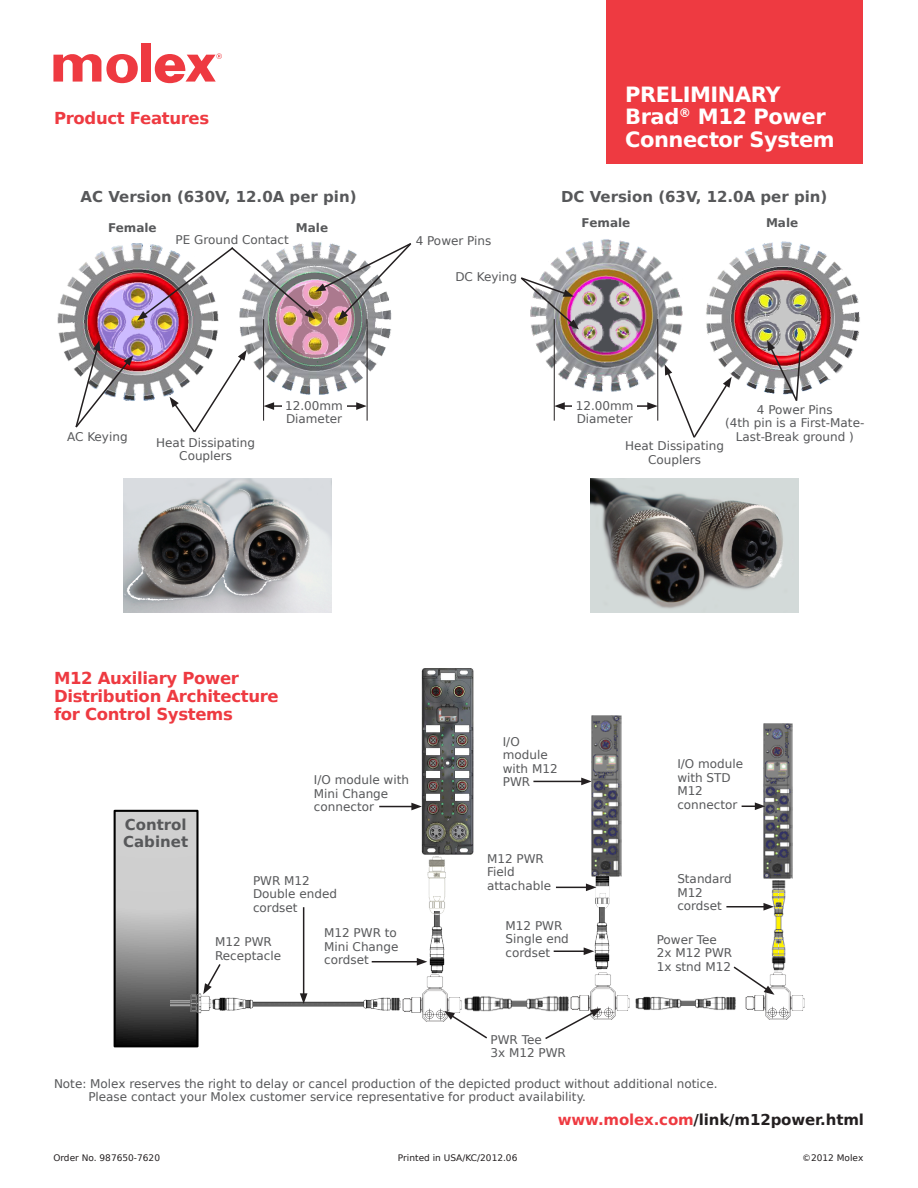
<style>
.page{position:relative;width:918px;height:1188px;background:#fff}
.page>*{position:absolute;margin:0;border:0;box-sizing:border-box;transform-origin:0 0}
.t1{font:700 21px/22.5px "Bitstream Vera Sans";letter-spacing:-.02em;color:#fff}
.subhead_red{font:700 16.5px/18px "Bitstream Vera Sans";letter-spacing:-.02em;color:#ee3a41}
.subhead_specificatio{font:700 15px "Bitstream Vera Sans";color:#57585a}
.t2{font:700 15px "Bitstream Vera Sans";letter-spacing:-.01em;color:#231f20}
.footnote{font:12px/13.5px "Bitstream Vera Sans";color:#57585a}
.footnote-2{font:700 12px "Bitstream Vera Sans";color:#57585a}
.boilerplate{font:9px "Bitstream Vera Sans";color:#231f20}
.s1{color:#ee3a41}
</style>
<div class="page">
<div style="left:141px;top:43px;width:10px;height:39px;background:#ee3a41"></div>
<svg style="left:53px;top:54px;width:85px;height:29px"></svg>
<svg style="left:155px;top:53px;width:67px;height:30px"></svg>
<div style="left:607px;top:0;width:256px;height:164px;background:#ee3a41"></div>
<img style="left:771px;top:880px;width:15px;height:92px">
<svg style="left:117px;top:813px;width:79px;height:231px;background:#9c9c9c"></svg>
<div style="left:114px;top:810px;width:85px;height:237px;border:2px solid #000"></div>
<img style="left:592px;top:715px;width:30px;height:162px">
<img style="left:402px;top:974px;width:59px;height:47px">
<img style="left:595px;top:875px;width:15px;height:32px">
<img style="left:595px;top:907px;width:15px;height:62px">
<img style="left:212px;top:998px;width:189px;height:13px">
<img style="left:171px;top:993px;width:40px;height:20px">
<img style="left:421px;top:668px;width:52px;height:187px">
<img style="left:763px;top:723px;width:30px;height:156px">
<img style="left:571px;top:972px;width:59px;height:47px">
<img style="left:746px;top:972px;width:59px;height:47px">
<img style="left:429px;top:914px;width:15px;height:59px">
<img style="left:427px;top:857px;width:19px;height:57px">
<img style="left:465px;top:996px;width:104px;height:16px">
<img style="left:636px;top:996px;width:100px;height:14px">
<svg style="left:203px;top:964px;width:18px;height:30px"></svg>
<hr style="left:303px;top:907px;width:1px;height:89px;background:#231f20">
<svg style="left:300px;top:993px;width:7px;height:11px"></svg>
<hr style="left:372px;top:961px;width:47px;height:1px;background:#231f20">
<svg style="left:417px;top:958px;width:10px;height:8px"></svg>
<hr style="left:379px;top:806px;width:35px;height:1px;background:#231f20">
<svg style="left:411px;top:803px;width:11px;height:7px"></svg>
<svg style="left:444px;top:1011px;width:45px;height:28px"></svg>
<svg style="left:544px;top:1008px;width:57px;height:31px"></svg>
<hr style="left:554px;top:951px;width:32px;height:1px;background:#231f20">
<svg style="left:584px;top:947px;width:10px;height:8px"></svg>
<hr style="left:556px;top:887px;width:32px;height:1px;background:#231f20">
<svg style="left:586px;top:884px;width:10px;height:7px"></svg>
<hr style="left:533px;top:781px;width:51px;height:1px;background:#231f20">
<svg style="left:581px;top:778px;width:11px;height:7px"></svg>
<svg style="left:742px;top:802px;width:23px;height:8px"></svg>
<hr style="left:726px;top:906px;width:40px;height:2px;background:#231f20">
<svg style="left:763px;top:903px;width:11px;height:8px"></svg>
<svg style="left:733px;top:965px;width:42px;height:30px"></svg>
<img style="left:57px;top:243px;width:162px;height:158px">
<img style="left:240px;top:241px;width:151px;height:162px">
<img style="left:531px;top:239px;width:152px;height:156px">
<img style="left:706px;top:241px;width:154px;height:152px">
<img style="left:124px;top:478px;width:208px;height:135px">
<img style="left:590px;top:478px;width:208px;height:135px">
<hr style="left:263px;top:319px;width:1px;height:102px;background:#231f20">
<hr style="left:554px;top:319px;width:1px;height:102px;background:#231f20">
<hr style="left:367px;top:319px;width:1px;height:102px;background:#231f20">
<hr style="left:657px;top:319px;width:1px;height:102px;background:#231f20">
<hr style="left:272px;top:405px;width:87px;height:2px;background:#231f20">
<svg style="left:264px;top:402px;width:10px;height:8px"></svg>
<svg style="left:356px;top:402px;width:11px;height:8px"></svg>
<hr style="left:562px;top:405px;width:88px;height:2px;background:#231f20">
<svg style="left:554px;top:402px;width:11px;height:8px"></svg>
<svg style="left:647px;top:402px;width:11px;height:8px"></svg>
<div style="left:282px;top:401px;width:64px;height:37px;background:#fff"></div>
<div style="left:573px;top:401px;width:64px;height:37px;background:#fff"></div>
<img style="left:74px;top:340px;width:59px;height:88px">
<svg style="left:170px;top:350px;width:77px;height:83px"></svg>
<img style="left:137px;top:242px;width:275px;height:78px">
<svg style="left:520px;top:276px;width:59px;height:53px"></svg>
<svg style="left:665px;top:364px;width:67px;height:74px"></svg>
<svg style="left:767px;top:340px;width:37px;height:61px"></svg>
<p class="subhead_red" style="left:54px;top:109px;width:157px">Product Features</p>
<p class="t1" style="left:625px;top:83px;width:157px">PRELIMINARY</p>
<p class="t1" style="left:625px;top:106px;width:211px">Brad<sup>®</sup> M12 Power<br>Connector System</p>
<p class="subhead_specificatio" style="left:81px;top:188px;width:278px">AC Version (630V, 12.0A per pin)</p>
<p class="subhead_specificatio" style="left:561px;top:188px;width:268px">DC Version (63V, 12.0A per pin)</p>
<p class="footnote-2" style="left:108px;top:221px;width:50px">Female</p>
<p class="footnote-2" style="left:296px;top:221px;width:34px">Male</p>
<p class="footnote" style="left:176px;top:233px;width:115px">PE Ground Contact</p>
<p class="footnote" style="left:416px;top:234px;width:77px">4 Power Pins</p>
<p class="footnote" style="left:455px;top:270px;width:63px">DC Keying</p>
<p class="footnote-2" style="left:582px;top:215px;width:50px">Female</p>
<p class="footnote-2" style="left:766px;top:215px;width:34px">Male</p>
<p class="footnote" style="left:67px;top:430px;width:62px">AC Keying</p>
<p class="footnote" style="left:156px;top:436px;width:100px">Heat Dissipating</p>
<p class="footnote" style="left:179px;top:449px;width:54px">Couplers</p>
<p class="footnote" style="left:285px;top:399px;width:59px">12.00mm<br>Diameter</p>
<p class="footnote" style="left:576px;top:399px;width:59px">12.00mm<br>Diameter</p>
<p class="footnote" style="left:757px;top:403px;width:77px">4 Power Pins</p>
<p class="footnote" style="left:725px;top:416px;width:141px">(4th pin is a First-Mate-</p>
<p class="footnote" style="left:736px;top:430px;width:120px">Last-Break ground )</p>
<p class="footnote" style="left:625px;top:439px;width:100px">Heat Dissipating</p>
<p class="footnote" style="left:648px;top:453px;width:54px">Couplers</p>
<p class="subhead_red" style="left:54px;top:669px;width:226px">M12 Auxiliary Power<br>Distribution Architecture</p>
<p class="subhead_red" style="left:54px;top:705px;width:180px">for Control Systems</p>
<p class="subhead_specificatio" style="left:125px;top:816px;width:64px">Control</p>
<p class="subhead_specificatio" style="left:123px;top:833px;width:67px">Cabinet</p>
<p class="footnote" style="left:314px;top:773px;width:97px">I/O module with<br>Mini Change</p>
<p class="footnote" style="left:314px;top:800px;width:62px">connector</p>
<p class="footnote" style="left:503px;top:735px;width:19px">I/O</p>
<p class="footnote" style="left:503px;top:748px;width:46px">module</p>
<p class="footnote" style="left:503px;top:762px;width:56px">with M12</p>
<p class="footnote" style="left:503px;top:775px;width:29px">PWR</p>
<p class="footnote" style="left:677px;top:757px;width:67px">I/O module</p>
<p class="footnote" style="left:677px;top:771px;width:55px">with STD</p>
<p class="footnote" style="left:677px;top:784px;width:27px">M12</p>
<p class="footnote" style="left:677px;top:798px;width:62px">connector</p>
<p class="footnote" style="left:253px;top:874px;width:58px">PWR M12</p>
<p class="footnote" style="left:253px;top:887px;width:85px">Double ended</p>
<p class="footnote" style="left:253px;top:901px;width:46px">cordset</p>
<p class="footnote" style="left:324px;top:926px;width:74px">M12 PWR to</p>
<p class="footnote" style="left:324px;top:940px;width:76px">Mini Change</p>
<p class="footnote" style="left:324px;top:953px;width:46px">cordset</p>
<p class="footnote" style="left:215px;top:935px;width:58px">M12 PWR</p>
<p class="footnote" style="left:215px;top:949px;width:68px">Receptacle</p>
<p class="footnote" style="left:487px;top:852px;width:58px">M12 PWR</p>
<p class="footnote" style="left:487px;top:866px;width:29px">Field</p>
<p class="footnote" style="left:487px;top:879px;width:66px">attachable</p>
<p class="footnote" style="left:506px;top:919px;width:58px">M12 PWR</p>
<p class="footnote" style="left:506px;top:932px;width:65px">Single end</p>
<p class="footnote" style="left:506px;top:946px;width:46px">cordset</p>
<p class="footnote" style="left:490px;top:1033px;width:53px">PWR Tee</p>
<p class="footnote" style="left:490px;top:1046px;width:77px">3x M12 PWR</p>
<p class="footnote" style="left:677px;top:873px;width:56px">Standard</p>
<p class="footnote" style="left:677px;top:886px;width:27px">M12</p>
<p class="footnote" style="left:677px;top:900px;width:46px">cordset</p>
<p class="footnote" style="left:657px;top:933px;width:62px">Power Tee</p>
<p class="footnote" style="left:657px;top:946px;width:77px">2x M12 PWR</p>
<p class="footnote" style="left:657px;top:960px;width:76px">1x stnd M12</p>
<p class="footnote" style="left:54px;top:1077px;width:665px">Note: Molex reserves the right to delay or cancel production of the depicted product without additional notice.</p>
<p class="footnote" style="left:88px;top:1090px;width:499px">Please contact your Molex customer service representative for product availability.</p>
<p class="t2" style="left:558px;top:1111px;width:308px"><span class="s1">www.molex.com</span>/link/m12power.html</p>
<p class="boilerplate" style="left:53px;top:1152px;width:108px">Order No. 987650-7620</p>
<p class="boilerplate" style="left:398px;top:1152px;width:121px">Printed in USA/KC/2012.06</p>
<p class="boilerplate" style="left:802px;top:1152px;width:63px">©2012 Molex</p>
</div>
